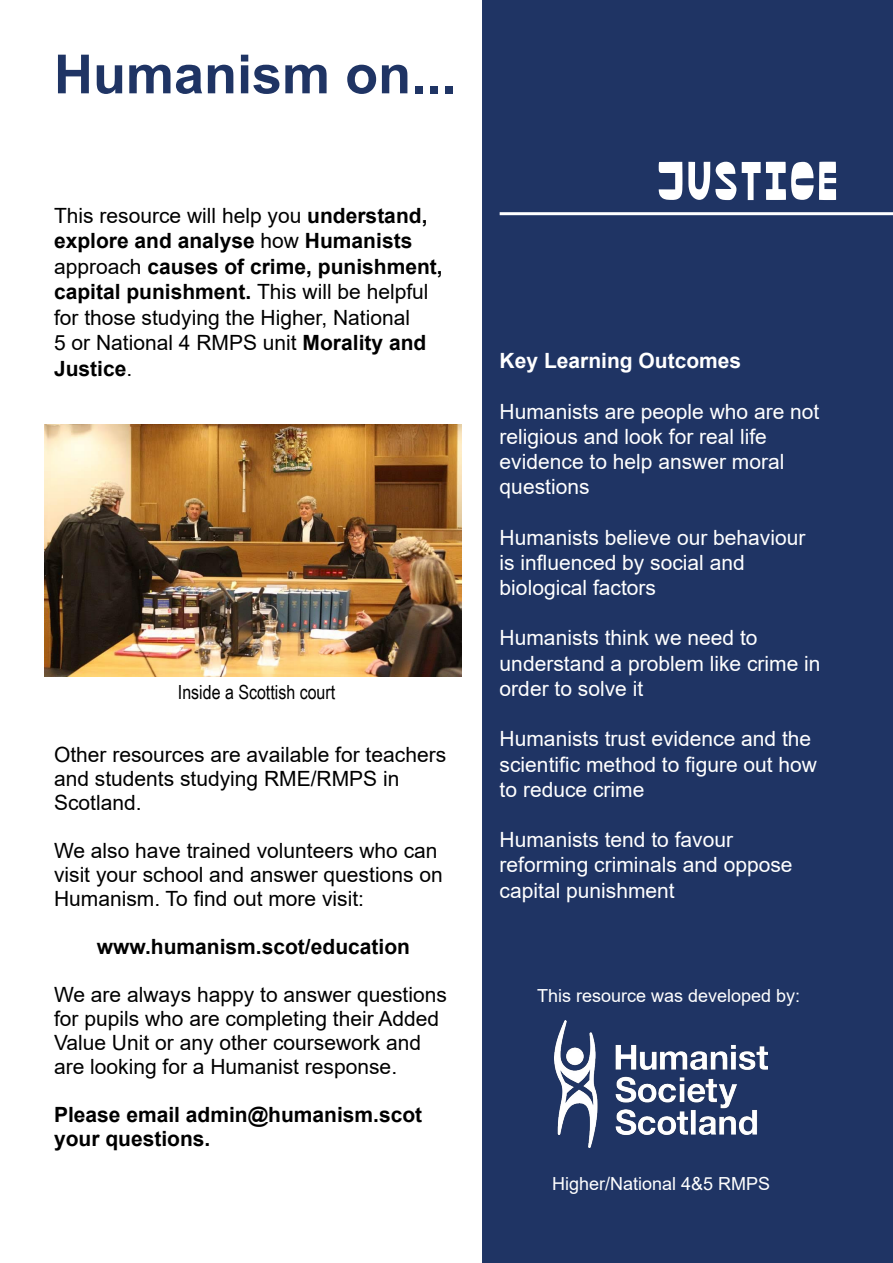
<style>
.page{position:relative;width:893px;height:1263px;background:#fff}
.page>*{position:absolute;margin:0;border:0;box-sizing:border-box;transform-origin:0 0}
.t1{font:700 54px "Arial";color:#1f3464}
.t2{font:52.5px "Hard Questions";color:#fff}
.t3{font:21px/24px "Arial";color:#000}
.t4{font:21px/25.2px "Arial";color:#fff}
.t5{font:700 21px/24px "Arial";color:#000}
.t6{font:700 21px "Arial";color:#fff}
.t7{font:19.5px "Arial Narrow";color:#000}
.t8{font:18px "Arial";color:#fff}
.s1{font-weight:700}
</style>
<div class="page">
<div style="left:482px;top:0;width:411px;height:1263px;background:#1f3464"></div>
<img style="left:555px;top:1020px;width:212px;height:128px">
<hr style="left:500px;top:212px;width:393px;height:3px;background:#fff">
<img style="left:45px;top:424px;width:416px;height:252px">
<h1 class="t1" style="left:54px;top:36px;width:404px">Humanism on...</h1>
<p class="t3" style="left:54px;top:202px;width:390px;line-height:25.5px">This resource will help you <span class="s1">understand, explore and analyse</span> how <span class="s1">Humanists </span>approach <span class="s1">causes of crime, punishment, capital punishment.</span> This will be helpful for those studying the Higher, National<br>5 or National 4 RMPS unit <span class="s1">Morality and Justice</span>.</p>
<p class="t7" style="left:178px;top:678px;width:159px">Inside a Scottish court</p>
<p class="t3" style="left:54px;top:742px;width:394px">Other resources are available for teachers and students studying RME/RMPS in<br>Scotland.</p>
<p class="t3" style="left:54px;top:838px;width:390px">We also have trained volunteers who can visit your school and answer questions on<br>Humanism. To find out more visit:</p>
<p class="t5" style="left:97px;top:934px;width:315px">www.humanism.scot/education</p>
<p class="t3" style="left:54px;top:982px;width:394px">We are always happy to answer questions for pupils who are completing their Added Value Unit or any other coursework and are looking for a Humanist response.</p>
<p class="t5" style="left:54px;top:1102px;width:370px">Please email admin@humanism.scot your questions.</p>
<h2 class="t2" style="left:656px;top:151px;width:185px">JUSTICE</h2>
<p class="t6" style="left:500px;top:346px;width:243px">Key Learning Outcomes</p>
<p class="t4" style="left:500px;top:398px;width:321px">Humanists are people who are not religious and look for real life evidence to help answer moral questions</p>
<p class="t4" style="left:500px;top:524px;width:307px">Humanists believe our behaviour is influenced by social and biological factors</p>
<p class="t4" style="left:500px;top:625px;width:322px">Humanists think we need to understand a problem like crime in order to solve it</p>
<p class="t4" style="left:500px;top:726px;width:319px">Humanists trust evidence and the scientific method to figure out how to reduce crime</p>
<p class="t4" style="left:500px;top:827px;width:294px">Humanists tend to favour reforming criminals and oppose capital punishment</p>
<p class="t8" style="left:537px;top:983px;width:265px">This resource was developed by:</p>
<p class="t8" style="left:552px;top:1171px;width:220px">Higher/National 4&amp;5 RMPS</p>
</div>
